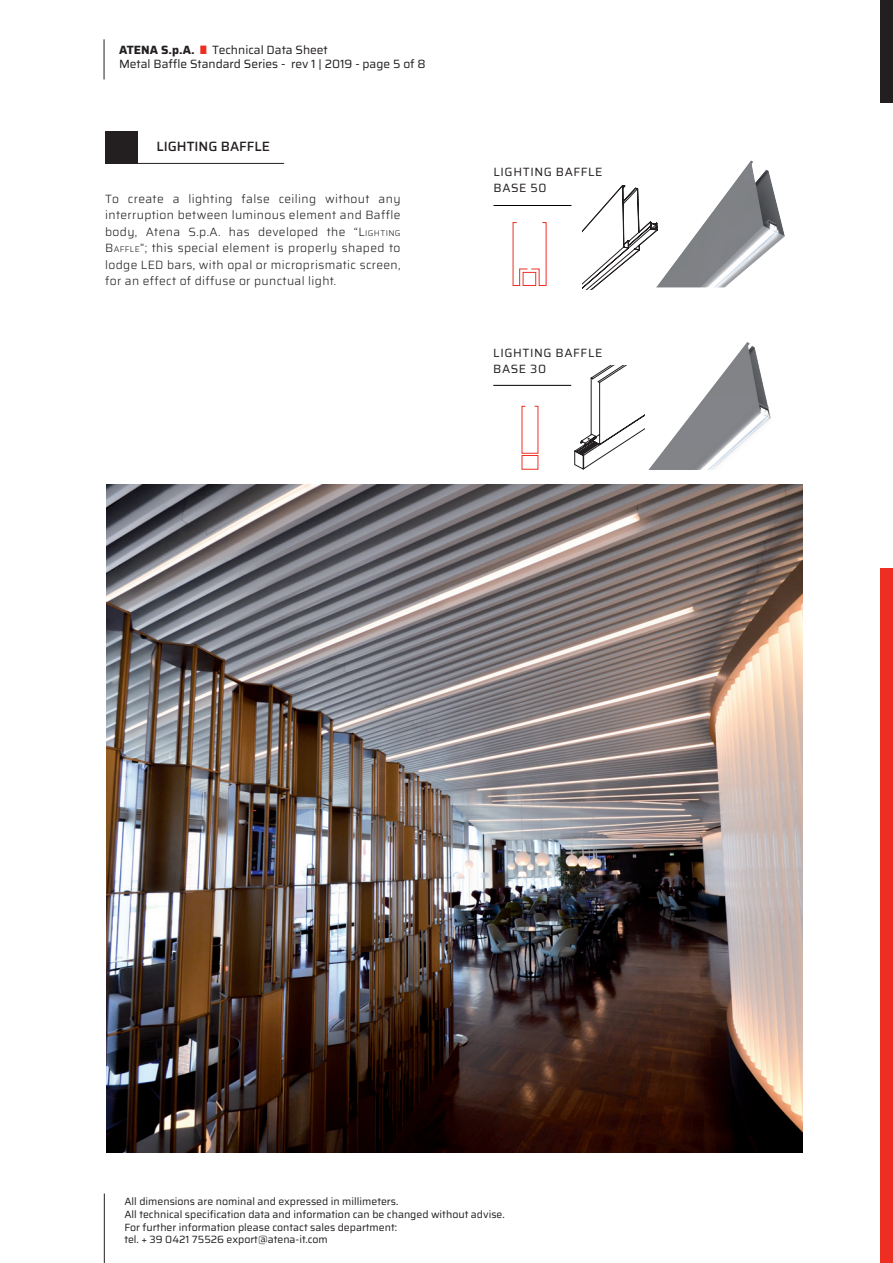
<style>
.page{position:relative;width:893px;height:1263px;background:#fff}
.page>*{position:absolute;margin:0;border:0;box-sizing:border-box;transform-origin:0 0}
.t1{font:500 13.5px "Saira";color:#231f20}
.t2{font:300 12px/16.5px "Saira";letter-spacing:.03em;color:#231f20;text-align:justify}
.t3{font:12px "Saira";color:#231f20}
.t4{font:12px "Saira";letter-spacing:.05em;color:#231f20}
.t5{font:10.5px "Saira";color:#231f20}
.s1{font-weight:700}
.s2{color:#ee2e22}
.s3{font-style:inherit}
.s4{font-size:8.4px}
</style>
<div class="page">
<hr style="left:104px;top:39px;width:1px;height:40px;background:#231f20">
<hr style="left:104px;top:1193px;width:1px;height:70px;background:#231f20">
<div style="left:881px;top:0;width:12px;height:102px;background:#231f20"></div>
<div style="left:881px;top:568px;width:12px;height:695px;background:#ee2e22"></div>
<div style="left:105px;top:132px;width:32px;height:32px;background:#231f20"></div>
<hr style="left:118px;top:163px;width:166px;height:1px;background:#231f20">
<img style="left:644px;top:342px;width:127px;height:128px">
<hr style="left:493px;top:385px;width:78px;height:1px;background:#000">
<svg style="left:521px;top:405px;width:18px;height:65px"></svg>
<svg style="left:574px;top:365px;width:70px;height:104px"></svg>
<img style="left:657px;top:161px;width:128px;height:126px">
<hr style="left:494px;top:205px;width:77px;height:1px;background:#000">
<svg style="left:512px;top:222px;width:35px;height:64px"></svg>
<svg style="left:582px;top:185px;width:75px;height:104px"></svg>
<img style="left:107px;top:485px;width:696px;height:667px">
<p class="t3" style="left:119px;top:40px;width:210px"><span class="s1">ATENA S.p.A.</span> <span class="s2">|</span> Technical Data Sheet</p>
<p class="t3" style="left:119px;top:55px;width:308px">Metal Baffle Standard Series - rev 1 | 2019 - page 5 of 8</p>
<p class="t1" style="left:157px;top:136px;width:115px">LIGHTING BAFFLE</p>
<p class="t2" style="left:105px;top:190px;width:297px">To create a lighting false ceiling without any interruption between luminous element and Baffle body, Atena S.p.A. has developed the “<span class="s3">L</span><span class="s4">IGHTING </span><span class="s3">B</span><span class="s4">AFFLE</span>”; this special element is properly shaped to lodge LED bars, with opal or microprismatic screen, for an effect of diffuse or punctual light.</p>
<p class="t4" style="left:494px;top:163px;width:111px">LIGHTING BAFFLE</p>
<p class="t4" style="left:494px;top:179px;width:55px">BASE 50</p>
<p class="t4" style="left:493px;top:343px;width:111px">LIGHTING BAFFLE</p>
<p class="t4" style="left:493px;top:359px;width:54px">BASE 30</p>
<p class="t5" style="left:124px;top:1194px;width:275px">All dimensions are nominal and expressed in millimeters.</p>
<p class="t5" style="left:124px;top:1206px;width:382px">All technical specification data and information can be changed without advise.</p>
<p class="t5" style="left:124px;top:1219px;width:274px">For further information please contact sales department:</p>
<p class="t5" style="left:124px;top:1232px;width:205px">tel. + 39 0421 75526 export@atena-it.com</p>
</div>
